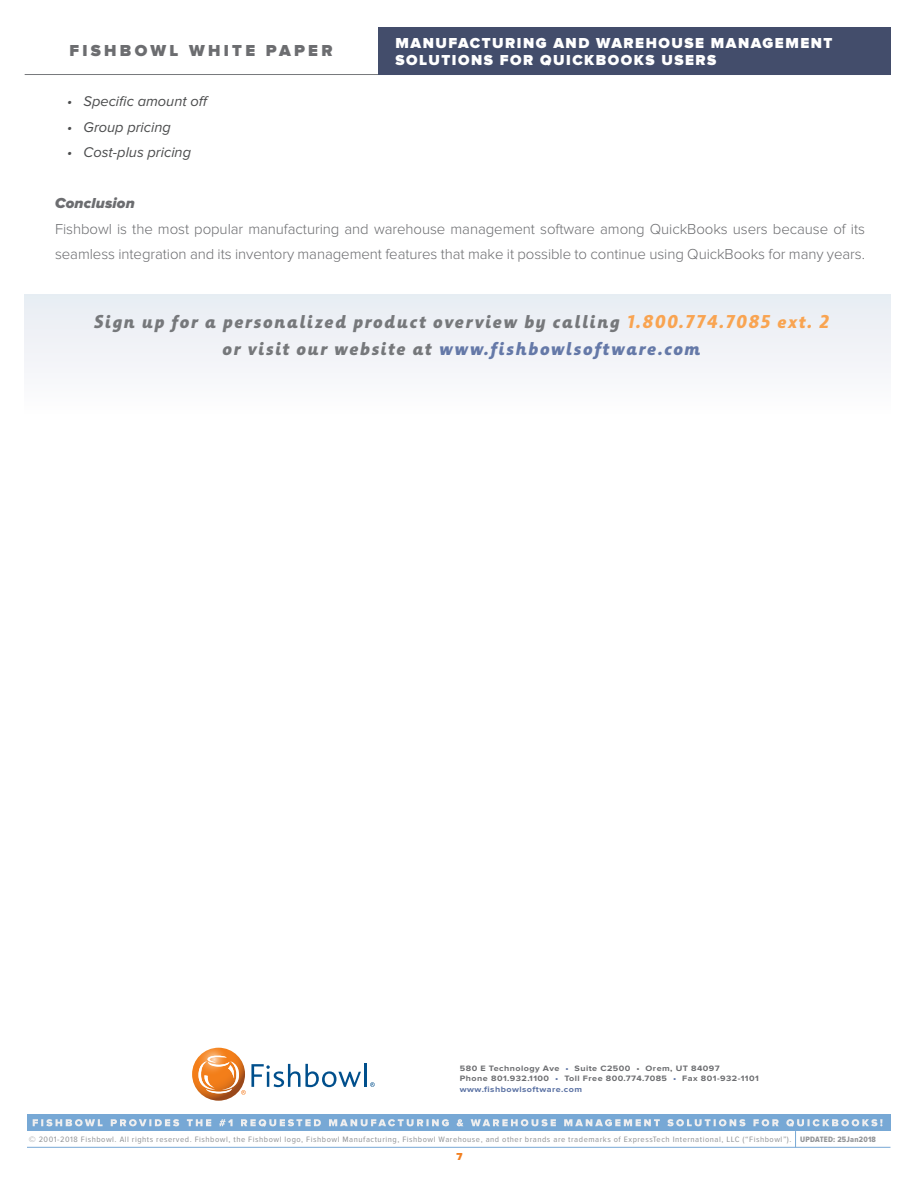
<style>
.page{position:relative;width:918px;height:1188px;background:#fff}
.page>*{position:absolute;margin:0;border:0;box-sizing:border-box;transform-origin:0 0}
.t1{font:italic 700 18px "Informa Pro";letter-spacing:.1em;color:#76787b}
.t2{font:italic 700 18px "Informa Pro";letter-spacing:.1em;color:#6579a8}
.t3{font:900 16.5px "Proxima Nova";letter-spacing:.2em;color:#6c6d70}
.t4{font:300 15px/25.5px "Proxima Nova";letter-spacing:-.005em;color:#6c6d70}
.t5{font:900 15px/16.5px "Proxima Nova";letter-spacing:.1em;color:#fff}
.t6{font:italic 900 15px "Proxima Nova";letter-spacing:.01em;color:#6c6d70}
.t7{font:italic 14.7px "Proxima Nova";color:#4b4c4d}
.t8{font:900 10.5px "Proxima Nova";color:#f28021}
.t9{font:8.1px "Proxima Nova Cond";letter-spacing:.055em;color:#939598;scale:1.11 1}
.t10{font:700 8.1px "Proxima Nova";letter-spacing:.05em;color:#6c6d70;scale:1.11 1}
.t11{font:700 8.1px "Proxima Nova";letter-spacing:.05em;color:#5b72a4;scale:1.11 1}
.t12{font:8.1px "Proxima Nova Cond Extrabld";letter-spacing:.025em;color:#939598}
.s1{color:#f9a451}
.s2{color:#76787b}
.s3{color:#5b72a4}
</style>
<div class="page">
<div style="left:25px;top:295px;width:865px;height:126px;background:#f3f4f8"></div>
<hr style="left:25px;top:74px;width:865px;height:1px;background:#76787b">
<div style="left:378px;top:27px;width:512px;height:48px;background:#434d6b"></div>
<hr style="left:365px;top:1064px;width:2px;height:23px;background:#004f8c">
<svg style="left:370px;top:1082px;width:5px;height:5px"></svg>
<svg style="left:192px;top:1048px;width:53px;height:53px"></svg>
<svg style="left:198px;top:1054px;width:163px;height:41px"></svg>
<div style="left:27px;top:1115px;width:863px;height:16px;background:#77a8d5"></div>
<hr style="left:27px;top:1147px;width:863px;height:1px;background:#77a8d5">
<svg style="left:33px;top:1119px;width:849px;height:28px"></svg>
<p class="t3" style="left:69px;top:41px;width:265px">FISHBOWL WHITE PAPER</p>
<p class="t5" style="left:396px;top:36px;width:438px">MANUFACTURING AND WAREHOUSE MANAGEMENT<br>SOLUTIONS FOR QUICKBOOKS USERS</p>
<p class="t7" style="left:67px;top:93px;width:144px">• Specific amount off</p>
<p class="t7" style="left:67px;top:119px;width:105px">• Group pricing</p>
<p class="t7" style="left:67px;top:144px;width:125px">• Cost-plus pricing</p>
<p class="t6" style="left:55px;top:194px;width:81px">Conclusion</p>
<p class="t4" style="left:55px;top:216px;width:812px">Fishbowl is the most popular manufacturing and warehouse management software among QuickBooks users because of its seamless integration and its inventory management features that make it possible to continue using QuickBooks for many years.</p>
<p class="t1" style="left:93px;top:310px;width:736px">Sign up for a personalized product overview by calling <span class="s1">1.800.774.7085 ext. 2</span></p>
<p class="t2" style="left:222px;top:337px;width:479px"><span class="s2">or visit our website at</span> www.fishbowlsoftware.com</p>
<p class="t10" style="left:460px;top:1063px;width:236px">580 E Technology Ave <span class="s3">•</span> Suite C2500 • Orem, UT 84097</p>
<p class="t10" style="left:460px;top:1074px;width:271px">Phone 801.932.1100 <span class="s3">•</span> Toll Free 800.774.7085 <span class="s3">•</span> Fax 801-932-1101</p>
<p class="t11" style="left:460px;top:1084px;width:112px">www.fishbowlsoftware.com</p>
<p class="t9" style="left:29px;top:1135px;width:689px">© 2001-2018 Fishbowl. All rights reserved. Fishbowl, the Fishbowl logo, Fishbowl Manufacturing, Fishbowl Warehouse, and other brands are trademarks of ExpressTech International, LLC (“Fishbowl”).</p>
<p class="t12" style="left:800px;top:1135px;width:77px">UPDATED: 25Jan2018</p>
<p class="t8" style="left:457px;top:1150px;width:8px">7</p>
</div>
